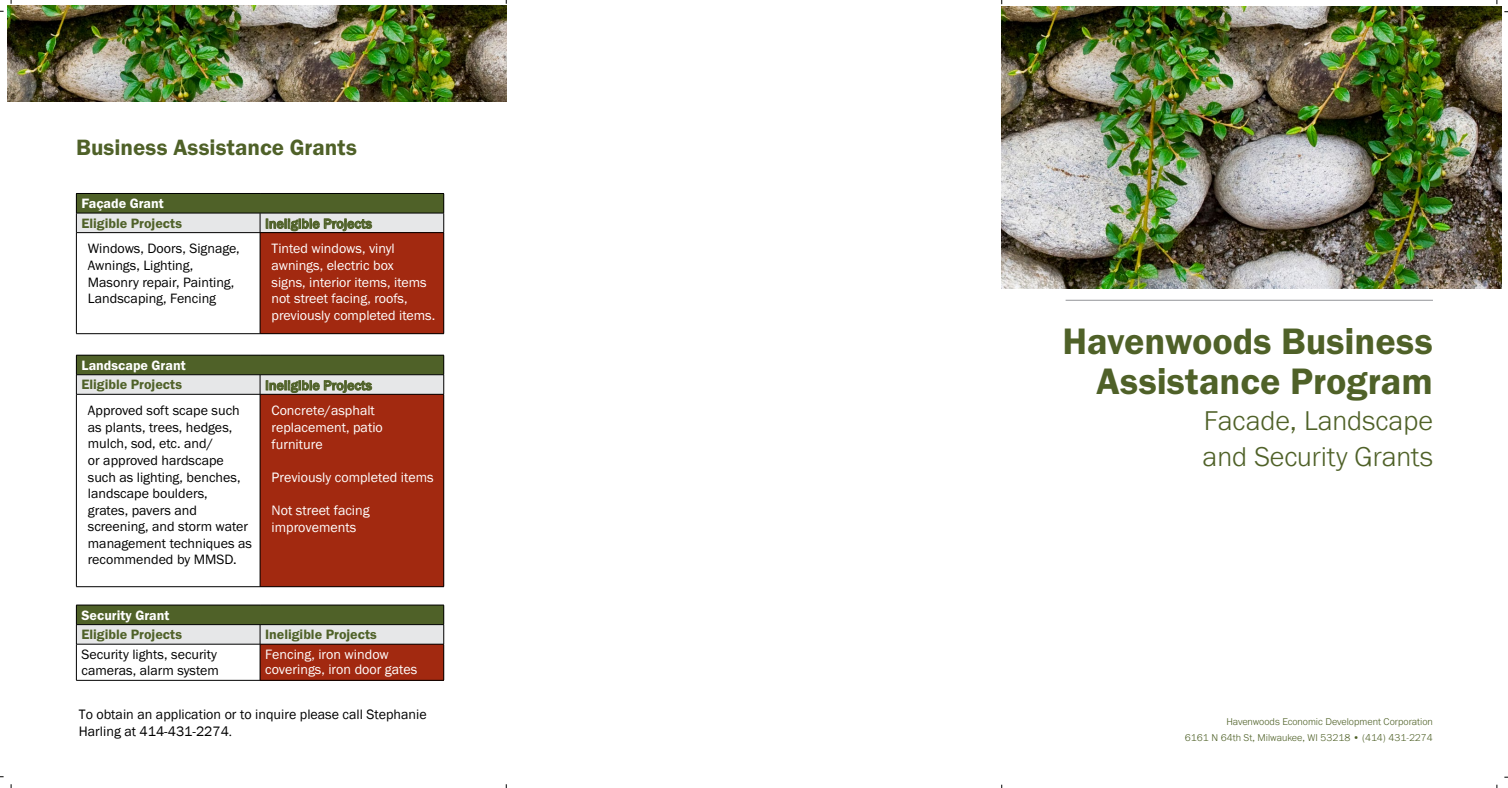
<style>
.page{position:relative;width:1508px;height:788px;background:#fff}
.page>*{position:absolute;margin:0;border:0;box-sizing:border-box;transform-origin:0 0}
.t1{font:38.12px/39.2px "Franklin Gothic URW Dem";color:#4f6128;text-align:right}
.t2{font:300 28.12px/36.2px "Franklin Gothic URW";color:#4f6128}
.t3{font:23px "Franklin Gothic URW Dem";color:#4f6128}
.t4{font:14px/16.6px "Franklin Gothic URW Boo";color:#000}
.t5{font:14px/16.6px "Franklin Gothic URW Boo";color:#fff}
.t6{font:14px/16.6px "Franklin Gothic";color:#fff}
.t7{font:14px/16.9px "Franklin Gothic";color:#000}
.t8{font:14px "Franklin Gothic URW Dem";color:#4f6128}
.t9{font:14px "Franklin Gothic URW Dem";color:#fff}
.t10{font:500 14px "Franklin Gothic";color:#4f6128}
.t11{font:300 10.25px/15.2px "Franklin Gothic URW";color:#4f6128;text-align:right}
.s1{font-family:"Franklin Gothic"}
.s2{font-family:"Franklin Gothic URW Boo"}
.s3{font-family:"Minion Pro"}
</style>
<div class="page">
<img style="left:1001px;top:7px;width:500px;height:281px">
<hr style="left:1065px;top:300px;width:367px;height:1px;background:#939598">
<img style="left:7px;top:5px;width:499px;height:96px">
<div style="left:260px;top:232px;width:184px;height:101px;background:#a22910"></div>
<hr style="left:76px;top:193px;width:184px;height:1px;background:#000">
<hr style="left:260px;top:193px;width:184px;height:1px;background:#000">
<hr style="left:76px;top:232px;width:184px;height:1px;background:#000">
<hr style="left:76px;top:233px;width:1px;height:100px;background:#000">
<hr style="left:260px;top:232px;width:184px;height:1px;background:#000">
<hr style="left:260px;top:233px;width:1px;height:100px;background:#000">
<hr style="left:443px;top:233px;width:1px;height:100px;background:#000">
<hr style="left:76px;top:333px;width:184px;height:1px;background:#000">
<hr style="left:260px;top:333px;width:184px;height:1px;background:#000">
<svg style="left:76px;top:194px;width:368px;height:38px;background:#8e987a"></svg>
<div style="left:260px;top:394px;width:184px;height:192px;background:#a22910"></div>
<hr style="left:76px;top:394px;width:184px;height:1px;background:#000">
<hr style="left:76px;top:394px;width:1px;height:192px;background:#000">
<hr style="left:260px;top:394px;width:184px;height:1px;background:#000">
<hr style="left:260px;top:394px;width:1px;height:192px;background:#000">
<hr style="left:443px;top:394px;width:1px;height:192px;background:#000">
<hr style="left:76px;top:586px;width:184px;height:1px;background:#000">
<hr style="left:260px;top:586px;width:184px;height:1px;background:#000">
<svg style="left:76px;top:355px;width:368px;height:39px;background:#8b9578"></svg>
<div style="left:260px;top:644px;width:184px;height:36px;background:#a22910"></div>
<hr style="left:76px;top:604px;width:184px;height:1px;background:#000">
<hr style="left:260px;top:604px;width:184px;height:1px;background:#000">
<svg style="left:76px;top:605px;width:368px;height:39px;background:#929b80"></svg>
<hr style="left:76px;top:644px;width:184px;height:1px;background:#000">
<hr style="left:76px;top:644px;width:1px;height:36px;background:#000">
<hr style="left:260px;top:644px;width:184px;height:1px;background:#000">
<hr style="left:260px;top:644px;width:1px;height:36px;background:#000">
<hr style="left:443px;top:644px;width:1px;height:36px;background:#000">
<hr style="left:76px;top:680px;width:184px;height:1px;background:#000">
<hr style="left:260px;top:680px;width:184px;height:1px;background:#000">
<h3 class="t3" style="left:76px;top:133px;width:282px">Business Assistance Grants</h3>
<p class="t9" style="left:81px;top:195px;width:84px">Façade Grant</p>
<p class="t8" style="left:81px;top:214px;width:102px">Eligible Projects</p>
<p class="t10" style="left:265px;top:215px;width:108px">Ineligible Projects</p>
<p class="t4" style="left:88px;top:240px;width:153px">Windows, Doors, Signage,<br>Awnings, Lighting,<br>Masonry repair, Painting,<br>Landscaping, Fencing</p>
<p class="t5" style="left:271px;top:240px;width:165px">Tinted windows, vinyl awnings, electric box<br>signs, interior items, items not street facing, roofs, previously completed items.</p>
<p class="t9" style="left:81px;top:356px;width:106px">Landscape Grant</p>
<p class="t8" style="left:81px;top:376px;width:102px">Eligible Projects</p>
<p class="t10" style="left:265px;top:376px;width:108px">Ineligible Projects</p>
<p class="t4" style="left:88px;top:402px;width:166px">Approved soft scape such as plants, trees, hedges, mulch, sod, etc. and/<br>or approved hardscape such as lighting, benches, landscape boulders,<br>grates, pavers and screening, and storm water management techniques as recommended by MMSD.</p>
<p class="t5" style="left:271px;top:402px;width:113px">Concrete/asphalt replacement, <span class="s1">patio</span></p>
<p class="t6" style="left:271px;top:436px;width:53px">furniture</p>
<p class="t6" style="left:271px;top:469px;width:163px">Previously completed items</p>
<p class="t6" style="left:271px;top:502px;width:100px">Not street facing improvements</p>
<p class="t9" style="left:81px;top:606px;width:89px">Security Grant</p>
<p class="t8" style="left:81px;top:625px;width:102px">Eligible Projects</p>
<p class="t8" style="left:265px;top:625px;width:113px">Ineligible Projects</p>
<p class="t4" style="left:81px;top:645px;width:139px">Security lights, security cameras, alarm system</p>
<p class="t5" style="left:265px;top:645px;width:125px">Fencing, iron window</p>
<p class="t6" style="left:265px;top:661px;width:154px"><span class="s2">coverings</span>, iron door gates</p>
<p class="t7" style="left:79px;top:705px;width:349px">To obtain an application or to inquire please call Stephanie<br>Harling at 414-431-2274<span class="s3">.</span></p>
<h1 class="t1" style="left:1062px;top:321px;width:372px">Havenwoods Business<br>Assistance Program</h1>
<h2 class="t2" style="left:1202px;top:402px;width:232px">Facade, Landscape and Security Grants</h2>
<p class="t11" style="left:1185px;top:714px;width:249px">Havenwoods Economic Development Corporation<br>6161 N 64th St, Milwaukee, WI 53218 • (414) 431-2274</p>
</div>
